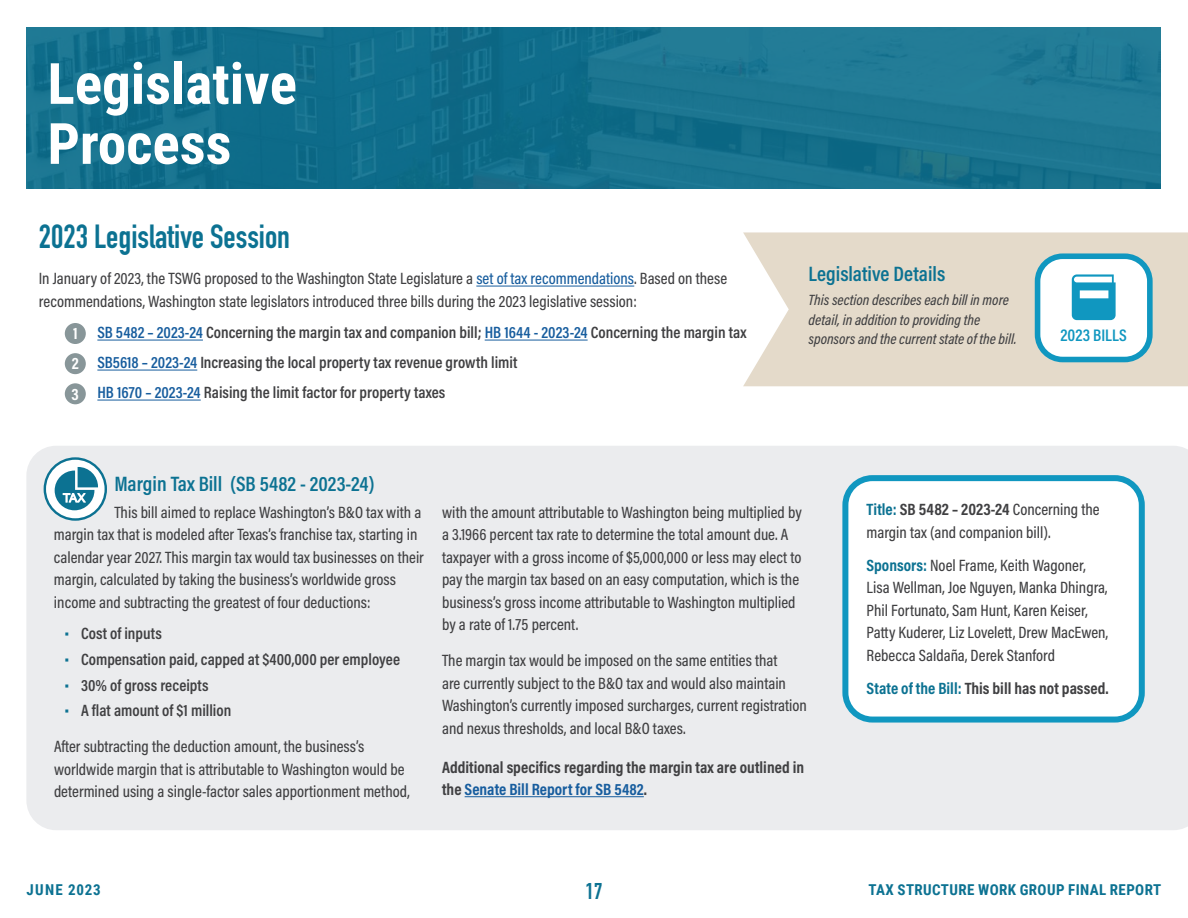
<style>
.page{position:relative;width:1188px;height:918px;background:#fff}
.page>*{position:absolute;margin:0;border:0;box-sizing:border-box;transform-origin:0 0}
.t1{font:700 57px/60px "Roboto Condensed";color:#fff}
.Body_Text_Head{font:700 33px "DIN Condensed";color:#0c7292}
.t2{font:700 22.5px "DIN Condensed";color:#0c7292}
.Body_Text{font:600 21px "Acumin Pro Cond";color:#0c7292}
.Body_Text-2{font:600 16.95px "Acumin Pro Cond";color:#1097c0}
.Body_text_Sub_head_1{font:700 16.8px "Acumin Pro Cond";color:#fff}
.Body_Text-3{font:500 16.5px/22.5px "Acumin Pro Cond";color:#404042}
.Bullets{font:600 16.5px "Acumin Pro Cond";color:#404042}
.Body_Text-4{font:700 16.5px/22.5px "Acumin Pro Cond";color:#404042}
.Body_Text-5{font:italic 500 15px/19.5px "Acumin Pro Cond";color:#404042}
.t3{font:700 15px "Roboto Condensed";letter-spacing:.025em;color:#0c7292}
.t4{font:700 15px "Roboto Condensed";letter-spacing:.07em;color:#0c7292}
.s1{color:#175d9e}
.s2{font-weight:500;font-size:19.5px;color:#0c7292}
.s3{font-weight:700;color:#0c7292}
.s4{font-weight:700}
.s5{color:#0c7292}
</style>
<div class="page">
<svg style="left:743px;top:232px;width:445px;height:154px;background:#e5dccd"></svg>
<img style="left:26px;top:27px;width:1135px;height:162px">
<hr style="left:476px;top:286px;width:158px;height:1px;background:#175d9e">
<hr style="left:97px;top:340px;width:106px;height:1px;background:#175d9e">
<hr style="left:485px;top:340px;width:103px;height:1px;background:#175d9e">
<hr style="left:97px;top:370px;width:100px;height:1px;background:#175d9e">
<hr style="left:97px;top:400px;width:104px;height:1px;background:#175d9e">
<div style="left:65px;top:323px;width:21px;height:21px;background:#889699;border-radius:50%"></div>
<div style="left:65px;top:353px;width:21px;height:21px;background:#889699;border-radius:50%"></div>
<div style="left:65px;top:383px;width:21px;height:21px;background:#889699;border-radius:50%"></div>
<div style="left:26px;top:446px;width:1162px;height:384px;background:#ebecee"></div>
<div style="left:845px;top:478px;width:297px;height:242px;background:#fff;border-radius:27px"></div>
<div style="left:842px;top:475px;width:303px;height:248px;border:6px solid #1097c0;border-radius:27px"></div>
<hr style="left:465px;top:796px;width:179px;height:1px;background:#175d9e">
<svg style="left:45px;top:459px;width:61px;height:61px"></svg>
<div style="left:44px;top:457px;width:63px;height:64px;border:2px solid #0c7292;border-radius:50%"></div>
<svg style="left:55px;top:467px;width:43px;height:43px"></svg>
<div style="left:1038px;top:256px;width:112px;height:104px;background:#fff;border-radius:25px"></div>
<div style="left:1035px;top:253px;width:118px;height:109px;border:6px solid #1097c0;border-radius:25px"></div>
<svg style="left:1072px;top:274px;width:44px;height:46px"></svg>
<p class="t1" style="left:48px;top:51px;width:251px">Legislative<br>Process</p>
<p class="Body_Text_Head" style="left:39px;top:215px;width:253px">2023 Legislative Session</p>
<p class="Body_Text-3" style="left:39px;top:267px;width:690px">In January of 2023, the TSWG proposed to the Washington State Legislature a <span class="s1">set of tax recommendations</span>. Based on these recommendations, Washington state legislators introduced three bills during the 2023 legislative session:</p>
<p class="Bullets" style="left:97px;top:322px;width:651px"><span class="s1">SB 5482 – 2023-24</span> Concerning the margin tax and companion bill; <span class="s1">HB 1644 - 2023-24</span> Concerning the margin tax</p>
<p class="Bullets" style="left:97px;top:352px;width:422px"><span class="s1">SB5618 – 2023-24</span> Increasing the local property tax revenue growth limit</p>
<p class="Bullets" style="left:97px;top:382px;width:350px"><span class="s1">HB 1670 – 2023-24</span> Raising the limit factor for property taxes</p>
<p class="Body_text_Sub_head_1" style="left:73px;top:322px;width:6px">1</p>
<p class="Body_text_Sub_head_1" style="left:72px;top:353px;width:8px">2</p>
<p class="Body_text_Sub_head_1" style="left:72px;top:383px;width:9px">3</p>
<p class="Body_Text" style="left:809px;top:260px;width:138px">Legislative Details</p>
<p class="Body_Text-5" style="left:809px;top:290px;width:209px">This section describes each bill in more detail, in addition to providing the sponsors and the current state of the bill.</p>
<p class="Body_Text-2" style="left:1061px;top:324px;width:68px">2023 BILLS</p>
<p class="Body_Text" style="left:114px;top:470px;width:262px">Margin Tax Bill (SB 5482 - 2023-24)</p>
<p class="Body_Text-3" style="left:54px;top:500px;width:372px;text-indent:60px">This bill aimed to replace Washington’s B&amp;O tax with a margin tax that is modeled after Texas’s franchise tax, starting in calendar year 2027. This margin tax would tax businesses on their margin, calculated by taking the business’s worldwide gross income and subtracting the greatest of four deductions:</p>
<p class="Bullets" style="left:64px;top:623px;width:99px"><span class="s2">•</span> Cost of inputs</p>
<p class="Bullets" style="left:64px;top:648px;width:337px"><span class="s2">•</span> Compensation paid, capped at $400,000 per employee</p>
<p class="Bullets" style="left:64px;top:674px;width:146px"><span class="s2">•</span> 30% of gross receipts</p>
<p class="Bullets" style="left:64px;top:700px;width:168px"><span class="s2">•</span> A flat amount of $1 million</p>
<p class="Body_Text-3" style="left:54px;top:735px;width:357px">After subtracting the deduction amount, the business’s worldwide margin that is attributable to Washington would be determined using a single-factor sales apportionment method,</p>
<p class="Body_Text-3" style="left:442px;top:500px;width:361px">with the amount attributable to Washington being multiplied by a 3.1966 percent tax rate to determine the total amount due. A taxpayer with a gross income of $5,000,000 or less may elect to pay the margin tax based on an easy computation, which is the business’s gross income attributable to Washington multiplied by a rate of 1.75 percent.</p>
<p class="Body_Text-3" style="left:442px;top:649px;width:366px">The margin tax would be imposed on the same entities that<br>are currently subject to the B&amp;O tax and would also maintain Washington’s currently imposed surcharges, current registration and nexus thresholds, and local B&amp;O taxes.</p>
<p class="Body_Text-4" style="left:442px;top:755px;width:364px">Additional specifics regarding the margin tax are outlined in the <span class="s1">Senate Bill Report for SB 5482</span>.</p>
<p class="Body_Text-3" style="left:867px;top:498px;width:235px"><span class="s3">Title:</span> <span class="s4">SB 5482 – 2023-24</span> Concerning the margin tax (and companion bill).</p>
<p class="Body_Text-3" style="left:867px;top:553px;width:243px"><span class="s3">Sponsors:</span> Noel Frame, Keith Wagoner, Lisa Wellman, Joe Nguyen, Manka Dhingra, Phil Fortunato, Sam Hunt, Karen Keiser, Patty Kuderer, Liz Lovelett, Drew MacEwen, Rebecca Saldaña, Derek Stanford</p>
<p class="Body_Text-4" style="left:867px;top:676px;width:243px"><span class="s5">State of the Bill:</span> This bill has not passed.</p>
<p class="t4" style="left:27px;top:879px;width:76px">JUNE 2023</p>
<h3 class="t2" style="left:586px;top:876px;width:18px">17</h3>
<p class="t3" style="left:869px;top:879px;width:294px">TAX STRUCTURE WORK GROUP FINAL REPORT</p>
</div>
